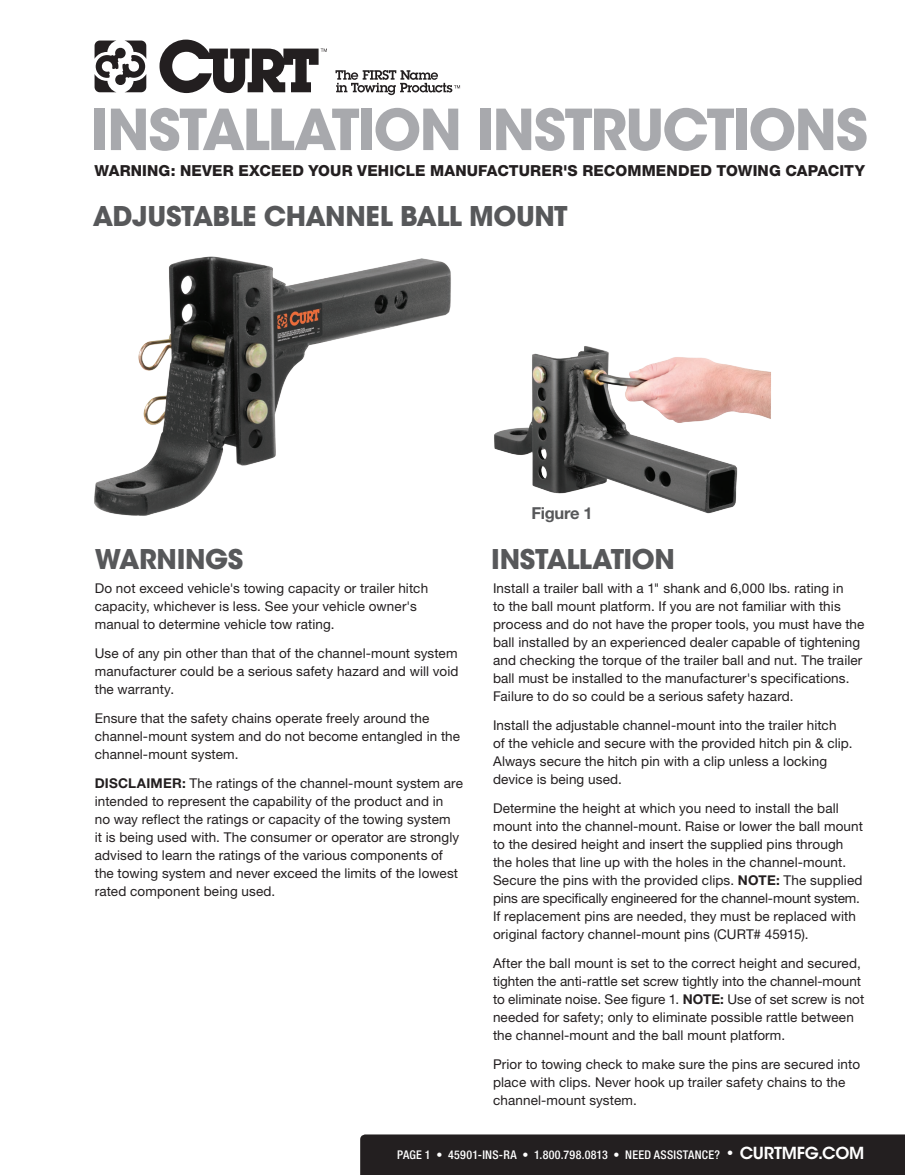
<style>
.page{position:relative;width:905px;height:1175px;background:#fff}
.page>*{position:absolute;margin:0;border:0;box-sizing:border-box;transform-origin:0 0}
.t1{font:700 55.95px "ITC Avant Garde Std";letter-spacing:-.03em;color:#a8a9ad}
.t2{font:700 27px "ITC Avant Garde Std";letter-spacing:-.015em;color:#57585a}
.t3{font:700 16.5px "Helvetica Neue LT Std";letter-spacing:-.02em;color:#57585a}
.t4{font:800 15.15px "Helvetica Neue LT Std";letter-spacing:.01em;color:#231f20}
.t5{font:13.5px/18px "Helvetica Neue LT Std";letter-spacing:.01em;color:#231f20}
.t6{font:500 condensed 12px "Helvetica Neue LT Std";letter-spacing:.02em;color:#fff}
.s1{font-weight:700}
.s2{font-family:"ITC Avant Garde Std";font-weight:600;font-stretch:normal;font-size:16.5px}
</style>
<div class="page">
<img style="left:94px;top:256px;width:357px;height:260px">
<img style="left:494px;top:346px;width:277px;height:168px">
<svg style="left:95px;top:41px;width:51px;height:51px"></svg>
<svg style="left:159px;top:40px;width:168px;height:53px"></svg>
<svg style="left:335px;top:70px;width:125px;height:25px"></svg>
<div style="left:360px;top:1134px;width:544px;height:40px;background:#231f20"></div>
<h1 class="t1" style="left:91px;top:93px;width:778px">INSTALLATION INSTRUCTIONS</h1>
<p class="t4" style="left:94px;top:161px;width:771px">WARNING: NEVER EXCEED YOUR VEHICLE MANUFACTURER'S RECOMMENDED TOWING CAPACITY</p>
<h2 class="t2" style="left:93px;top:198px;width:476px">ADJUSTABLE CHANNEL BALL MOUNT</h2>
<p class="t3" style="left:531px;top:502px;width:62px">Figure 1</p>
<h2 class="t2" style="left:95px;top:541px;width:150px">WARNINGS</h2>
<h2 class="t2" style="left:491px;top:541px;width:185px">INSTALLATION</h2>
<p class="t5" style="left:95px;top:579px;width:335px">Do not exceed vehicle's towing capacity or trailer hitch capacity, whichever is less. See your vehicle owner's manual to determine vehicle tow rating.</p>
<p class="t5" style="left:95px;top:644px;width:365px;text-align:justify">Use of any pin other than that of the channel-mount system manufacturer could be a serious safety hazard and will void the warranty.</p>
<p class="t5" style="left:95px;top:709px;width:367px">Ensure that the safety chains operate freely around the channel-mount system and do not become entangled in the channel-mount system.</p>
<p class="t5" style="left:95px;top:773px;width:370px"><span class="s1">DISCLAIMER:</span> The ratings of the channel-mount system are intended to represent the capability of the product and in<br>no way reflect the ratings or capacity of the towing system<br>it is being used with. The consumer or operator are strongly advised to learn the ratings of the various components of the towing system and never exceed the limits of the lowest rated component being used.</p>
<p class="t5" style="left:493px;top:579px;width:373px">Install a trailer ball with a 1" shank and 6,000 lbs. rating in<br>to the ball mount platform. If you are not familiar with this process and do not have the proper tools, you must have the ball installed by an experienced dealer capable of tightening and checking the torque of the trailer ball and nut. The trailer ball must be installed to the manufacturer's specifications.<br>Failure to do so could be a serious safety hazard.</p>
<p class="t5" style="left:493px;top:716px;width:361px">Install the adjustable channel-mount into the trailer hitch<br>of the vehicle and secure with the provided hitch pin &amp; clip.<br>Always secure the hitch pin with a clip unless a locking device is being used.</p>
<p class="t5" style="left:493px;top:799px;width:371px">Determine the height at which you need to install the ball mount into the channel-mount. Raise or lower the ball mount to the desired height and insert the supplied pins through the holes that line up with the holes in the channel-mount.<br>Secure the pins with the provided clips. <span class="s1">NOTE:</span> The supplied pins are specifically engineered for the channel-mount system.<br>If replacement pins are needed, they must be replaced with original factory channel-mount pins (CURT# 45915).</p>
<p class="t5" style="left:493px;top:953px;width:373px">After the ball mount is set to the correct height and secured, tighten the anti-rattle set screw tightly into the channel-mount to eliminate noise. See figure 1. <span class="s1">NOTE:</span> Use of set screw is not needed for safety; only to eliminate possible rattle between the channel-mount and the ball mount platform.</p>
<p class="t5" style="left:493px;top:1054px;width:368px">Prior to towing check to make sure the pins are secured into place with clips. Never hook up trailer safety chains to the channel-mount system.</p>
<p class="t6" style="left:397px;top:1147px;width:469px">PAGE 1 • 45901-INS-RA • 1.800.798.0813 • NEED ASSISTANCE? <span class="s2">• CURTMFG.COM</span></p>
</div>
